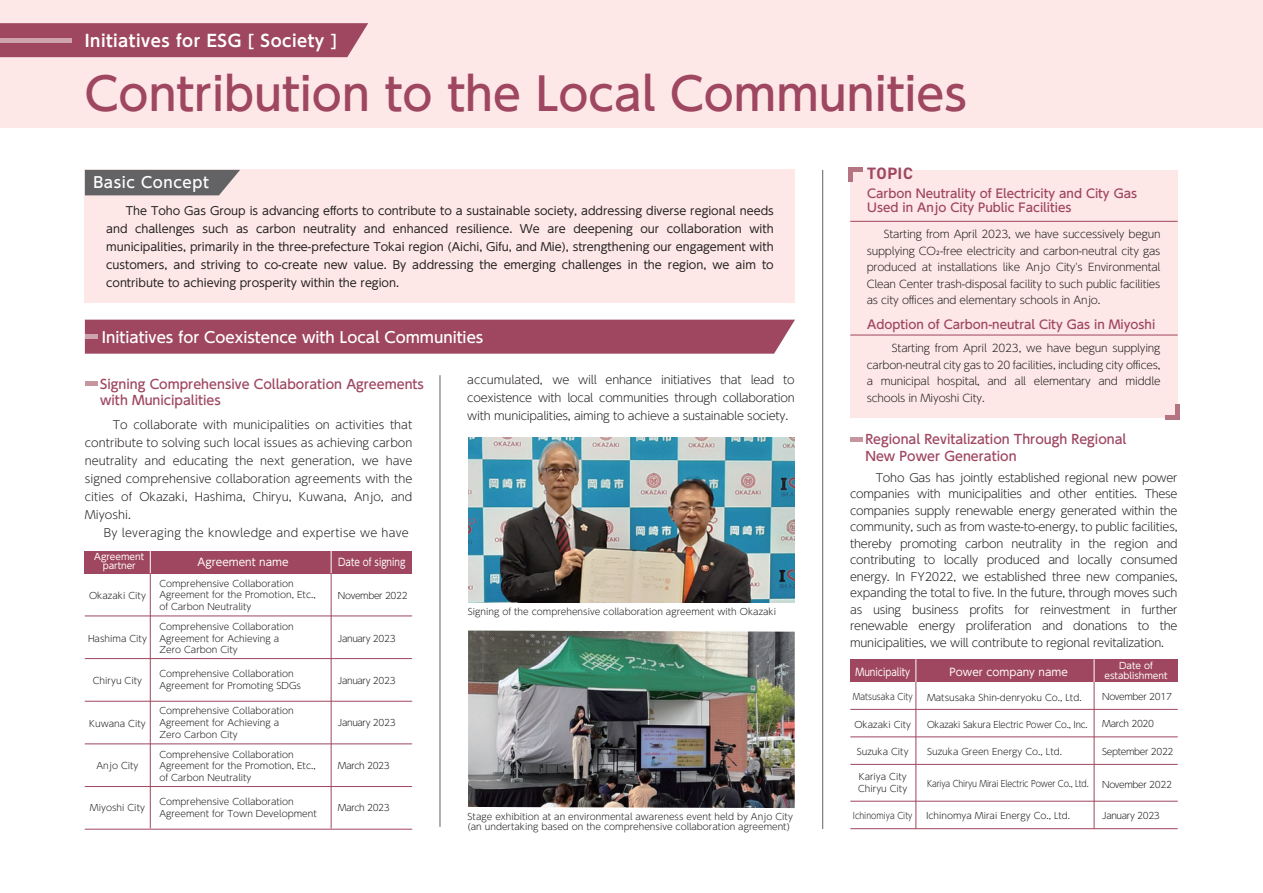
<style>
.page{position:relative;width:1263px;height:893px;background:#fff}
.page>*{position:absolute;margin:0;border:0;box-sizing:border-box;transform-origin:0 0}
.t1{font:500 45px "UD Shin Go NT Pro";color:#9f4660}
.t2{font:700 16.5px "UD Shin Go NT Pro De";letter-spacing:.03em;color:#fff}
.t3{font:700 16.5px "DIN2014";letter-spacing:.03em;color:#9f4660}
.t4{font:500 15px "UD Shin Go NT Pro";color:#fff}
.t5{font:500 15px "UD Shin Go NT Pro";letter-spacing:.04em;color:#fff}
.t6{font:500 12.75px/16.5px "UD Shin Go NT Pro";color:#9f4660}
.t7{font:500 12px/13.5px "UD Shin Go NT Pro";color:#9f4660}
.t8{font:300 11.25px/16.5px "UD Shin Go NT Pro";letter-spacing:-.02em;color:#231f20;text-align:justify}
.t9{font:11.25px/18px "UD Shin Go NT Pro";color:#231f20;text-align:justify}
.t10{font:300 11.25px "UD Shin Go NT Pro";letter-spacing:.02em;color:#231f20}
.t11{font:300 10.5px/16.5px "UD Shin Go NT Pro";letter-spacing:-.02em;color:#231f20;text-align:justify}
.t12{font:10.5px "UD Shin Go NT Pro";color:#fff}
.t13{font:10.5px "UD Shin Go NT Pro";color:#fff;scale:.85 1}
.t14{font:10.5px "UD Shin Go NT Pro";color:#fff;scale:.86 1}
.t15{font:300 9px/11.6px "UD Shin Go NT Pro";color:#231f20}
.t16{font:300 9px "UD Shin Go NT Pro";letter-spacing:-.04em;color:#231f20}
.t17{font:300 9px "UD Shin Go NT Pro";letter-spacing:-.02em;color:#231f20;scale:.88 1}
.t18{font:9px/9.8px "UD Shin Go NT Pro";color:#fff;text-align:center}
.t19{font:300 9px "UD Shin Go NT Pro";letter-spacing:-.02em;color:#231f20;scale:.95 1}
.t20{font:300 9px "UD Shin Go NT Pro";color:#231f20;scale:.87 1}
</style>
<div class="page">
<hr style="left:440px;top:375px;width:1px;height:452px;background:#636366">
<hr style="left:822px;top:170px;width:1px;height:659px;background:#636366">
<div style="left:85px;top:170px;width:710px;height:133px;background:#fde8e7"></div>
<div style="left:0;top:0;width:1263px;height:127px;background:#fde8e7"></div>
<svg style="left:85px;top:170px;width:155px;height:25px;background:#6d6b6e"></svg>
<div style="left:0;top:23px;width:368px;height:34px;background:#9f4660"></div>
<hr style="left:0;top:38px;width:72px;height:4px;background:#cea2af">
<hr style="left:85px;top:381px;width:13px;height:4px;background:#c6959d">
<div style="left:85px;top:320px;width:710px;height:34px;background:#9f4660"></div>
<div style="left:85px;top:334px;width:13px;height:5px;background:#cea2af"></div>
<hr style="left:850px;top:438px;width:13px;height:4px;background:#c6959d">
<div style="left:850px;top:659px;width:327px;height:23px;background:#9f4660"></div>
<hr style="left:850px;top:709px;width:328px;height:1px;background:#9f4660">
<hr style="left:850px;top:737px;width:328px;height:1px;background:#9f4660">
<hr style="left:850px;top:764px;width:328px;height:1px;background:#9f4660">
<hr style="left:850px;top:801px;width:328px;height:1px;background:#9f4660">
<hr style="left:850px;top:828px;width:328px;height:1px;background:#9f4660">
<hr style="left:916px;top:682px;width:1px;height:147px;background:#9f4660">
<svg style="left:916px;top:659px;width:1px;height:23px"></svg>
<hr style="left:1094px;top:682px;width:1px;height:147px;background:#9f4660">
<svg style="left:1094px;top:659px;width:1px;height:23px"></svg>
<div style="left:85px;top:551px;width:327px;height:22px;background:#9f4660"></div>
<hr style="left:85px;top:616px;width:327px;height:1px;background:#9f4660">
<hr style="left:85px;top:658px;width:327px;height:1px;background:#9f4660">
<hr style="left:85px;top:701px;width:327px;height:1px;background:#9f4660">
<hr style="left:85px;top:744px;width:327px;height:1px;background:#9f4660">
<hr style="left:85px;top:829px;width:327px;height:1px;background:#9f4660">
<hr style="left:85px;top:786px;width:327px;height:1px;background:#9f4660">
<hr style="left:150px;top:573px;width:1px;height:255px;background:#9f4660">
<svg style="left:150px;top:551px;width:1px;height:22px"></svg>
<hr style="left:331px;top:573px;width:1px;height:255px;background:#9f4660">
<svg style="left:331px;top:551px;width:1px;height:22px"></svg>
<img style="left:468px;top:630px;width:327px;height:178px">
<img style="left:468px;top:437px;width:327px;height:165px">
<div style="left:850px;top:170px;width:328px;height:247px;background:#fde8e7"></div>
<hr style="left:850px;top:221px;width:328px;height:1px;background:#9f4660">
<hr style="left:848px;top:167px;width:4px;height:15px;background:#b57482">
<div style="left:848px;top:167px;width:15px;height:5px;background:#b57482"></div>
<div style="left:1175px;top:404px;width:5px;height:15px;background:#b57482"></div>
<hr style="left:1165px;top:415px;width:15px;height:4px;background:#b57482">
<hr style="left:850px;top:335px;width:328px;height:1px;background:#9f4660">
<h2 class="t2" style="left:85px;top:27px;width:254px">Initiatives for ESG [ Society ]</h2>
<h1 class="t1" style="left:85px;top:57px;width:884px">Contribution to the Local Communities</h1>
<h3 class="t5" style="left:93px;top:170px;width:117px">Basic Concept</h3>
<p class="t9" style="left:106px;top:202px;width:669px;text-indent:20px">The Toho Gas Group is advancing efforts to contribute to a sustainable society, addressing diverse regional needs and challenges such as carbon neutrality and enhanced resilience. We are deepening our collaboration with municipalities, primarily in the three-prefecture Tokai region (Aichi, Gifu, and Mie), strengthening our engagement with customers, and striving to co-create new value. By addressing the emerging challenges in the region, we aim to contribute to achieving prosperity within the region.</p>
<h3 class="t4" style="left:102px;top:325px;width:383px">Initiatives for Coexistence with Local Communities</h3>
<p class="t6" style="left:100px;top:375px;width:325px">Signing Comprehensive Collaboration Agreements with Municipalities</p>
<p class="t8" style="left:85px;top:415px;width:329px;line-height:18px;text-indent:28px">To collaborate with municipalities on activities that contribute to solving such local issues as achieving carbon neutrality and educating the next generation, we have signed comprehensive collaboration agreements with the cities of Okazaki, Hashima, Chiryu, Kuwana, Anjo, and Miyoshi.</p>
<p class="t10" style="left:104px;top:524px;width:306px">By leveraging the knowledge and expertise we have</p>
<p class="t18" style="left:94px;top:551px;width:51px">Agreement partner</p>
<p class="t12" style="left:198px;top:553px;width:92px">Agreement name</p>
<p class="t13" style="left:338px;top:553px;width:80px">Date of signing</p>
<p class="t15" style="left:89px;top:590px;width:58px">Okazaki City</p>
<p class="t15" style="left:88px;top:632px;width:60px">Hashima City</p>
<p class="t15" style="left:93px;top:674px;width:51px">Chiryu City</p>
<p class="t15" style="left:89px;top:717px;width:58px">Kuwana City</p>
<p class="t15" style="left:96px;top:759px;width:44px">Anjo City</p>
<p class="t15" style="left:90px;top:802px;width:57px">Miyoshi City</p>
<p class="t15" style="left:159px;top:577px;width:158px">Comprehensive Collaboration<br>Agreement for the Promotion, Etc., of Carbon Neutrality</p>
<p class="t15" style="left:159px;top:620px;width:136px">Comprehensive Collaboration<br>Agreement for Achieving a<br>Zero Carbon City</p>
<p class="t15" style="left:159px;top:668px;width:143px">Comprehensive Collaboration<br>Agreement for Promoting SDGs</p>
<p class="t15" style="left:159px;top:705px;width:136px">Comprehensive Collaboration<br>Agreement for Achieving a<br>Zero Carbon City</p>
<p class="t15" style="left:159px;top:748px;width:158px">Comprehensive Collaboration<br>Agreement for the Promotion, Etc., of Carbon Neutrality</p>
<p class="t15" style="left:159px;top:796px;width:159px">Comprehensive Collaboration<br>Agreement for Town Development</p>
<p class="t16" style="left:338px;top:588px;width:71px">November 2022</p>
<p class="t16" style="left:338px;top:631px;width:59px">January 2023</p>
<p class="t16" style="left:338px;top:673px;width:59px">January 2023</p>
<p class="t16" style="left:338px;top:716px;width:59px">January 2023</p>
<p class="t16" style="left:338px;top:758px;width:53px">March 2023</p>
<p class="t16" style="left:338px;top:800px;width:53px">March 2023</p>
<p class="t8" style="left:467px;top:371px;width:329px;line-height:18px">accumulated, we will enhance initiatives that lead to coexistence with local communities through collaboration with municipalities, aiming to achieve a sustainable society.</p>
<p class="t15" style="left:468px;top:605px;width:310px">Signing of the comprehensive collaboration agreement with Okazaki</p>
<p class="t15" style="left:467px;top:810px;width:327px;line-height:10.8px">Stage exhibition at an environmental awareness event held by Anjo City (an undertaking based on the comprehensive collaboration agreement)</p>
<h2 class="t3" style="left:867px;top:162px;width:47px">TOPIC</h2>
<p class="t7" style="left:867px;top:187px;width:271px">Carbon Neutrality of Electricity and City Gas<br>Used in Anjo City Public Facilities</p>
<p class="t11" style="left:867px;top:226px;width:295px;text-indent:17px">Starting from April 2023, we have successively begun supplying CO₂-free electricity and carbon-neutral city gas produced at installations like Anjo City's Environmental Clean Center trash-disposal facility to such public facilities as city offices and elementary schools in Anjo.</p>
<p class="t7" style="left:867px;top:317px;width:289px">Adoption of Carbon-neutral City Gas in Miyoshi</p>
<p class="t11" style="left:867px;top:339px;width:295px;text-indent:25px">Starting from April 2023, we have begun supplying carbon-neutral city gas to 20 facilities, including city offices, a municipal hospital, and all elementary and middle schools in Miyoshi City.</p>
<p class="t6" style="left:865px;top:431px;width:263px">Regional Revitalization Through Regional<br>New Power Generation</p>
<p class="t8" style="left:850px;top:469px;width:329px;text-indent:26px">Toho Gas has jointly established regional new power companies with municipalities and other entities. These companies supply renewable energy generated within the community, such as from waste-to-energy, to public facilities, thereby promoting carbon neutrality in the region and contributing to locally produced and locally consumed energy. In FY2022, we established three new companies, expanding the total to five. In the future, through moves such as using business profits for reinvestment in further renewable energy proliferation and donations to the municipalities, we will contribute to regional revitalization.</p>
<p class="t14" style="left:855px;top:663px;width:65px">Municipality</p>
<p class="t12" style="left:950px;top:663px;width:120px">Power company name</p>
<p class="t18" style="left:1104px;top:661px;width:65px">Date of establishment</p>
<p class="t20" style="left:853px;top:689px;width:70px">Matsusaka City</p>
<p class="t15" style="left:854px;top:718px;width:58px">Okazaki City</p>
<p class="t15" style="left:857px;top:745px;width:53px">Suzuka City</p>
<p class="t16" style="left:1102px;top:689px;width:71px">November 2017</p>
<p class="t16" style="left:1102px;top:717px;width:53px">March 2020</p>
<p class="t16" style="left:1102px;top:744px;width:73px">September 2022</p>
<p class="t16" style="left:1102px;top:777px;width:71px">November 2022</p>
<p class="t16" style="left:1102px;top:808px;width:59px">January 2023</p>
<p class="t15" style="left:927px;top:691px;width:156px">Matsusaka Shin-denryoku Co., Ltd.</p>
<p class="t19" style="left:927px;top:717px;width:171px">Okazaki Sakura Electric Power Co., Inc.</p>
<p class="t15" style="left:927px;top:745px;width:137px">Suzuka Green Energy Co., Ltd.</p>
<p class="t17" style="left:927px;top:776px;width:185px">Kariya Chiryu Mirai Electric Power Co., Ltd.</p>
<p class="t15" style="left:926px;top:809px;width:146px">Ichinomya Mirai Energy Co., Ltd.</p>
<p class="t15" style="left:858px;top:770px;width:51px;line-height:12.3px">Kariya City<br>Chiryu City</p>
<p class="t20" style="left:853px;top:808px;width:70px">Ichinomiya City</p>
</div>
